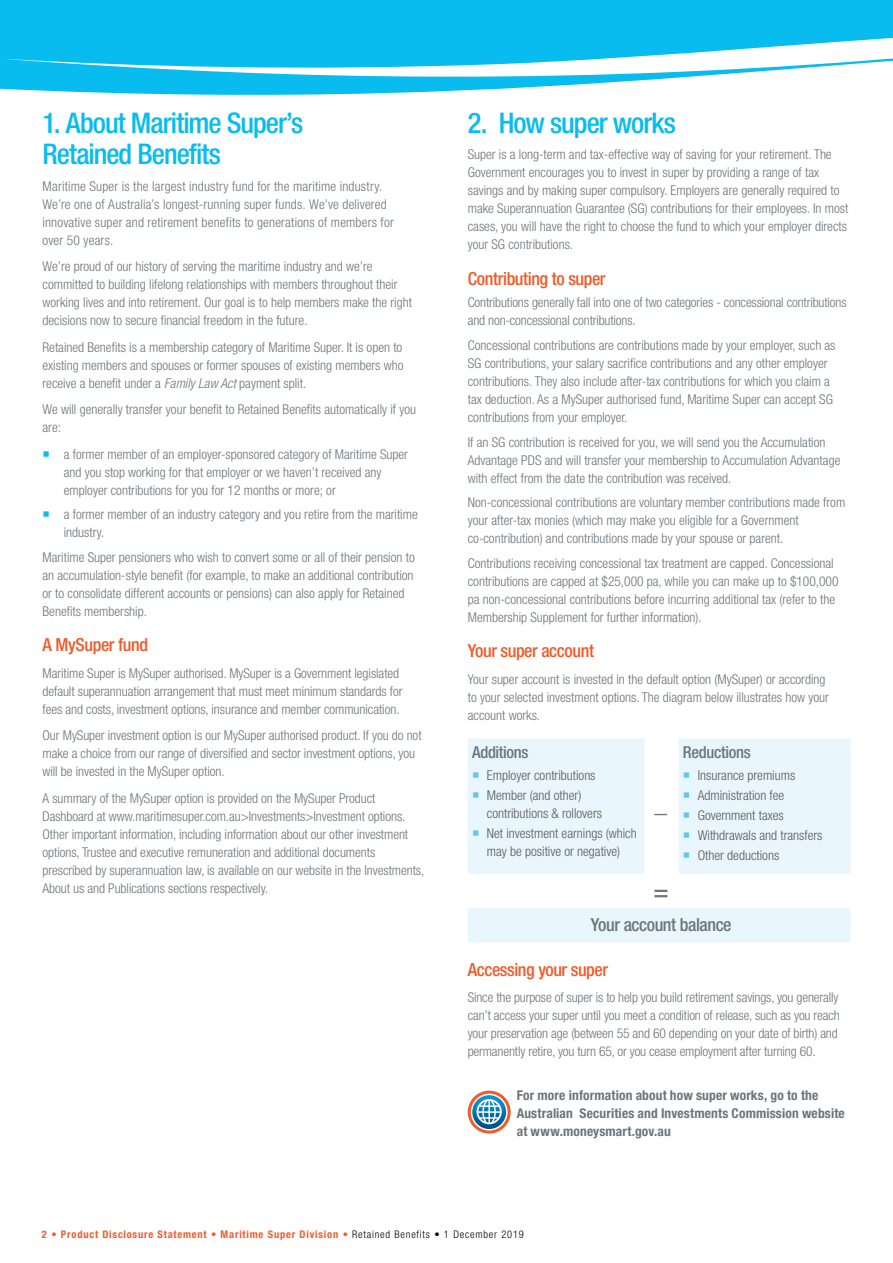
<style>
.page{position:relative;width:893px;height:1263px;background:#fff}
.page>*{position:absolute;margin:0;border:0;box-sizing:border-box;transform-origin:0 0}
.t1{font:500 condensed 28.5px/31.5px "Helvetica Neue";letter-spacing:-.035em;color:#09bcef}
.t2{font:700 condensed 25.5px "Helvetica Neue";color:#6a757c}
.t3{font:500 condensed 25.5px "Helvetica Neue";color:#6a757c}
.t4{font:500 condensed 18px "Helvetica Neue";letter-spacing:-.025em;color:#f15a2a}
.t5{font:500 condensed 18px "Helvetica Neue";letter-spacing:-.025em;color:#6a757c}
.t6{font:500 condensed 16.5px "Helvetica Neue";letter-spacing:-.02em;color:#6a757c}
.t7{font:300 condensed 13.5px/18px "Helvetica Neue";color:#6a757c}
.t8{font:300 condensed 13.5px/20.1px "Helvetica Neue";color:#58595b}
.t9{font:700 condensed 13.5px/18px "Helvetica Neue";letter-spacing:.01em;color:#6a757c}
.t10{font:700 condensed 10.5px "Helvetica Neue";letter-spacing:.075em;color:#f15a2a}
.s1{font-style:italic}
.s2{font-weight:300}
.s3{font-weight:300;color:#000}
</style>
<div class="page">
<svg style="left:0;top:0;width:893px;height:95px;fill:#09bcef"></svg>
<svg style="left:468px;top:739px;width:382px;height:203px;fill:#eaf6fd"></svg>
<svg style="left:468px;top:1090px;width:43px;height:43px"></svg>
<img style="left:471px;top:1094px;width:36px;height:36px;border-radius:18px">
<div style="left:471px;top:1094px;width:37px;height:36px;border:2px solid #fff;border-radius:50%"></div>
<svg style="left:476px;top:1098px;width:26px;height:27px"></svg>
<svg style="left:473px;top:772px;width:5px;height:6px"></svg>
<svg style="left:473px;top:792px;width:5px;height:6px"></svg>
<svg style="left:473px;top:830px;width:5px;height:6px"></svg>
<svg style="left:684px;top:772px;width:5px;height:6px"></svg>
<svg style="left:684px;top:792px;width:5px;height:6px"></svg>
<svg style="left:684px;top:812px;width:5px;height:6px"></svg>
<svg style="left:684px;top:833px;width:5px;height:5px"></svg>
<svg style="left:684px;top:853px;width:5px;height:5px"></svg>
<h1 class="t1" style="left:43px;top:107px;width:262px">1. About Maritime Super’s<br>Retained Benefits</h1>
<p class="t7" style="left:43px;top:177px;width:353px">Maritime Super is the largest industry fund for the maritime industry.<br>We’re one of Australia’s longest-running super funds. We’ve delivered innovative super and retirement benefits to generations of members for over 50 years.</p>
<p class="t7" style="left:43px;top:258px;width:371px">We’re proud of our history of serving the maritime industry and we’re committed to building lifelong relationships with members throughout their working lives and into retirement. Our goal is to help members make the right decisions now to secure financial freedom in the future.</p>
<p class="t7" style="left:43px;top:338px;width:362px;text-align:justify">Retained Benefits is a membership category of Maritime Super. It is open to existing members and spouses or former spouses of existing members who receive a benefit under a <span class="s1">Family Law Act</span> payment split.</p>
<p class="t7" style="left:43px;top:400px;width:375px">We will generally transfer your benefit to Retained Benefits automatically if you are:</p>
<p class="t7" style="left:64px;top:445px;width:346px">a former member of an employer-sponsored category of Maritime Super and you stop working for that employer or we haven’t received any employer contributions for you for 12 months or more; or</p>
<p class="t7" style="left:64px;top:505px;width:355px">a former member of an industry category and you retire from the maritime industry.</p>
<p class="t7" style="left:43px;top:548px;width:374px">Maritime Super pensioners who wish to convert some or all of their pension to an accumulation-style benefit (for example, to make an additional contribution or to consolidate different accounts or pensions) can also apply for Retained Benefits membership.</p>
<h3 class="t4" style="left:43px;top:634px;width:107px">A MySuper fund</h3>
<p class="t7" style="left:43px;top:664px;width:362px">Maritime Super is MySuper authorised. MySuper is a Government legislated default superannuation arrangement that must meet minimum standards for fees and costs, investment options, insurance and member communication.</p>
<p class="t7" style="left:43px;top:726px;width:381px">Our MySuper investment option is our MySuper authorised product. If you do not make a choice from our range of diversified and sector investment options, you will be invested in the MySuper option.</p>
<p class="t7" style="left:43px;top:789px;width:383px">A summary of the MySuper option is provided on the MySuper Product Dashboard at www.maritimesuper.com.au&gt;Investments&gt;Investment options.<br>Other important information, including information about our other investment options, Trustee and executive remuneration and additional documents prescribed by superannuation law, is available on our website in the Investments, About us and Publications sections respectively.</p>
<h1 class="t1" style="left:468px;top:107px;width:210px">2. How super works</h1>
<p class="t7" style="left:468px;top:146px;width:382px">Super is a long-term and tax-effective way of saving for your retirement. The Government encourages you to invest in super by providing a range of tax savings and by making super compulsory. Employers are generally required to make Superannuation Guarantee (SG) contributions for their employees. In most cases, you will have the right to choose the fund to which your employer directs your SG contributions.</p>
<h3 class="t4" style="left:468px;top:268px;width:139px">Contributing to super</h3>
<p class="t7" style="left:468px;top:293px;width:380px">Contributions generally fall into one of two categories - concessional contributions and non-concessional contributions.</p>
<p class="t7" style="left:468px;top:336px;width:369px">Concessional contributions are contributions made by your employer, such as SG contributions, your salary sacrifice contributions and any other employer contributions. They also include after-tax contributions for which you claim a tax deduction. As a MySuper authorised fund, Maritime Super can accept SG contributions from your employer.</p>
<p class="t7" style="left:468px;top:433px;width:374px">If an SG contribution is received for you, we will send you the Accumulation<br>Advantage PDS and will transfer your membership to Accumulation Advantage with effect from the date the contribution was received.</p>
<p class="t7" style="left:468px;top:493px;width:379px">Non-concessional contributions are voluntary member contributions made from your after-tax monies (which may make you eligible for a Government co-contribution) and contributions made by your spouse or parent.</p>
<p class="t7" style="left:468px;top:554px;width:372px">Contributions receiving concessional tax treatment are capped. Concessional contributions are capped at $25,000 pa, while you can make up to $100,000 pa non-concessional contributions before incurring additional tax (refer to the Membership Supplement for further information).</p>
<h3 class="t4" style="left:468px;top:640px;width:128px">Your super account</h3>
<p class="t7" style="left:468px;top:670px;width:363px">Your super account is invested in the default option (MySuper) or according to your selected investment options. The diagram below illustrates how your account works.</p>
<p class="t6" style="left:472px;top:742px;width:58px">Additions</p>
<p class="t8" style="left:487px;top:765px;width:110px">Employer contributions<br>Member (and other)</p>
<p class="t8" style="left:487px;top:803px;width:151px">contributions &amp; rollovers<br>Net investment earnings (which</p>
<p class="t8" style="left:487px;top:841px;width:135px">may be positive or negative)</p>
<p class="t6" style="left:683px;top:742px;width:69px">Reductions</p>
<p class="t8" style="left:698px;top:765px;width:126px">Insurance premiums<br>Administration fee<br>Government taxes<br>Withdrawals and transfers<br>Other deductions</p>
<h2 class="t2" style="left:654px;top:788px;width:14px">_</h2>
<h2 class="t3" style="left:654px;top:875px;width:17px">=</h2>
<h3 class="t5" style="left:591px;top:913px;width:142px">Your account balance</h3>
<h3 class="t4" style="left:468px;top:959px;width:142px">Accessing your super</h3>
<p class="t7" style="left:468px;top:988px;width:374px">Since the purpose of super is to help you build retirement savings, you generally can’t access your super until you meet a condition of release, such as you reach your preservation age (between 55 and 60 depending on your date of birth) and permanently retire, you turn 65, or you cease employment after turning 60.</p>
<p class="t9" style="left:517px;top:1086px;width:330px">For more information about how super works, go to the<br>Australian Securities and Investments Commission website at www.moneysmart.gov.au</p>
<p class="t10" style="left:42px;top:1228px;width:483px">2 • Product Disclosure Statement • Maritime Super Division <span class="s2">•</span> <span class="s3">Retained Benefits • 1 December 2019</span></p>
</div>
